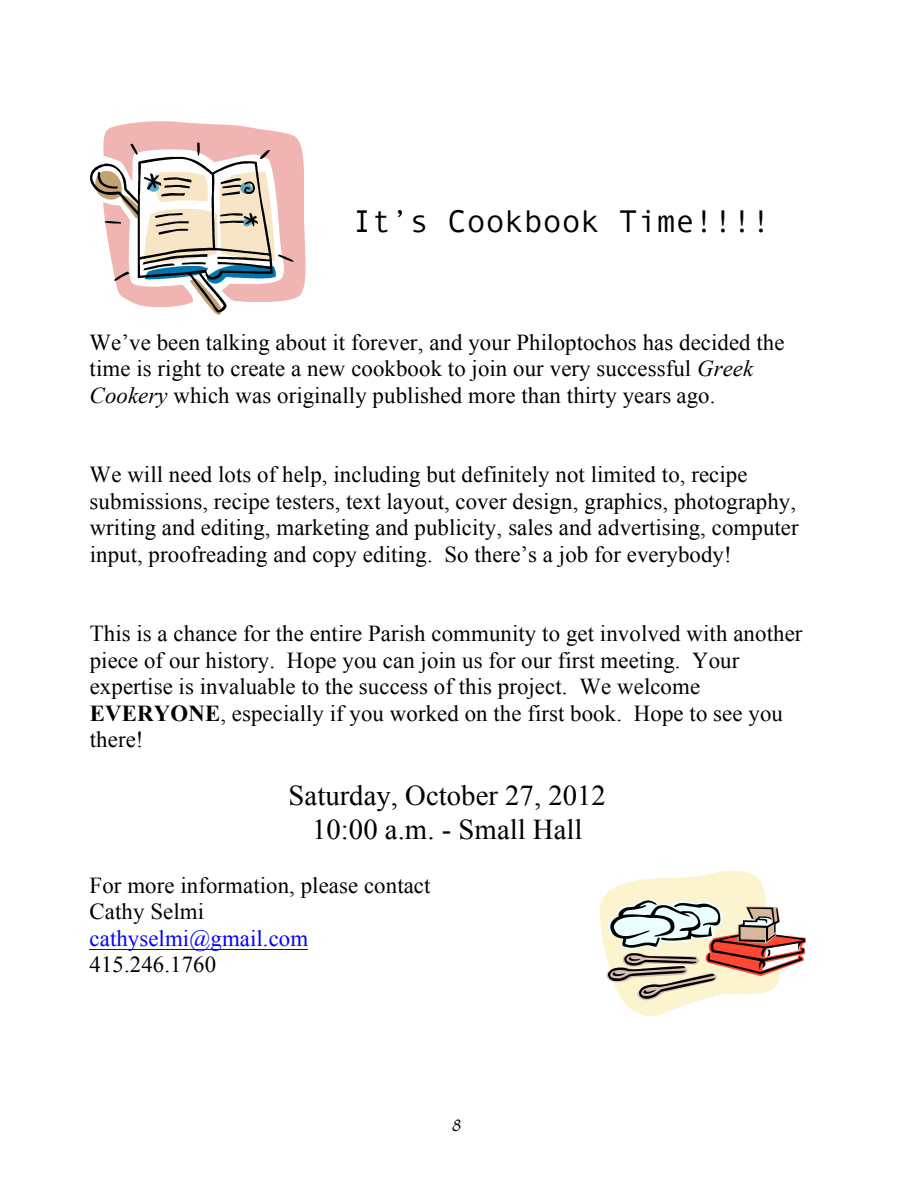
<style>
.page{position:relative;width:918px;height:1188px;background:#fff}
.page>*{position:absolute;margin:0;border:0;box-sizing:border-box;transform-origin:0 0}
.t1{font:31.5px "Andale Mono";letter-spacing:.005em;color:#000}
.t2{font:28.65px/33.2px "Times New Roman";color:#000;text-align:center}
.t3{font:22.8px/26.5px "Times New Roman";letter-spacing:.005em;color:#000}
.t4{font:22.8px "Times New Roman";letter-spacing:.005em;color:#00f}
.t5{font:18px "Papyrus";color:#000}
.s1{font-style:italic}
.s2{font-weight:700}
</style>
<div class="page">
<svg style="left:600px;top:871px;width:206px;height:145px"></svg>
<svg style="left:90px;top:121px;width:216px;height:194px"></svg>
<hr style="left:90px;top:949px;width:218px;height:1px;background:#00f">
<h1 class="t1" style="left:353px;top:203px;width:420px">It’s Cookbook Time!!!!</h1>
<p class="t3" style="left:90px;top:328px;width:697px">We’ve been talking about it forever, and your Philoptochos has decided the time is right to create a new cookbook to join our very successful <span class="s1">Greek<br>Cookery</span> which was originally published more than thirty years ago.</p>
<p class="t3" style="left:90px;top:461px;width:711px">We will need lots of help, including but definitely not limited to, recipe submissions, recipe testers, text layout, cover design, graphics, photography, writing and editing, marketing and publicity, sales and advertising, computer input, proofreading and copy editing. So there’s a job for everybody!</p>
<p class="t3" style="left:90px;top:620px;width:714px">This is a chance for the entire Parish community to get involved with another piece of our history. Hope you can join us for our first meeting. Your expertise is invaluable to the success of this project. We welcome <span class="s2">EVERYONE</span>, especially if you worked on the first book. Hope to see you there!</p>
<p class="t2" style="left:289px;top:779px;width:319px">Saturday, October 27, 2012<br>10:00 a.m. - Small Hall</p>
<p class="t3" style="left:90px;top:871px;width:342px">For more information, please contact<br>Cathy Selmi</p>
<p class="t4" style="left:90px;top:923px;width:220px">cathyselmi@gmail.com</p>
<p class="t3" style="left:90px;top:951px;width:128px">415.246.1760</p>
<p class="t5" style="left:452px;top:1114px;width:10px">8</p>
</div>
